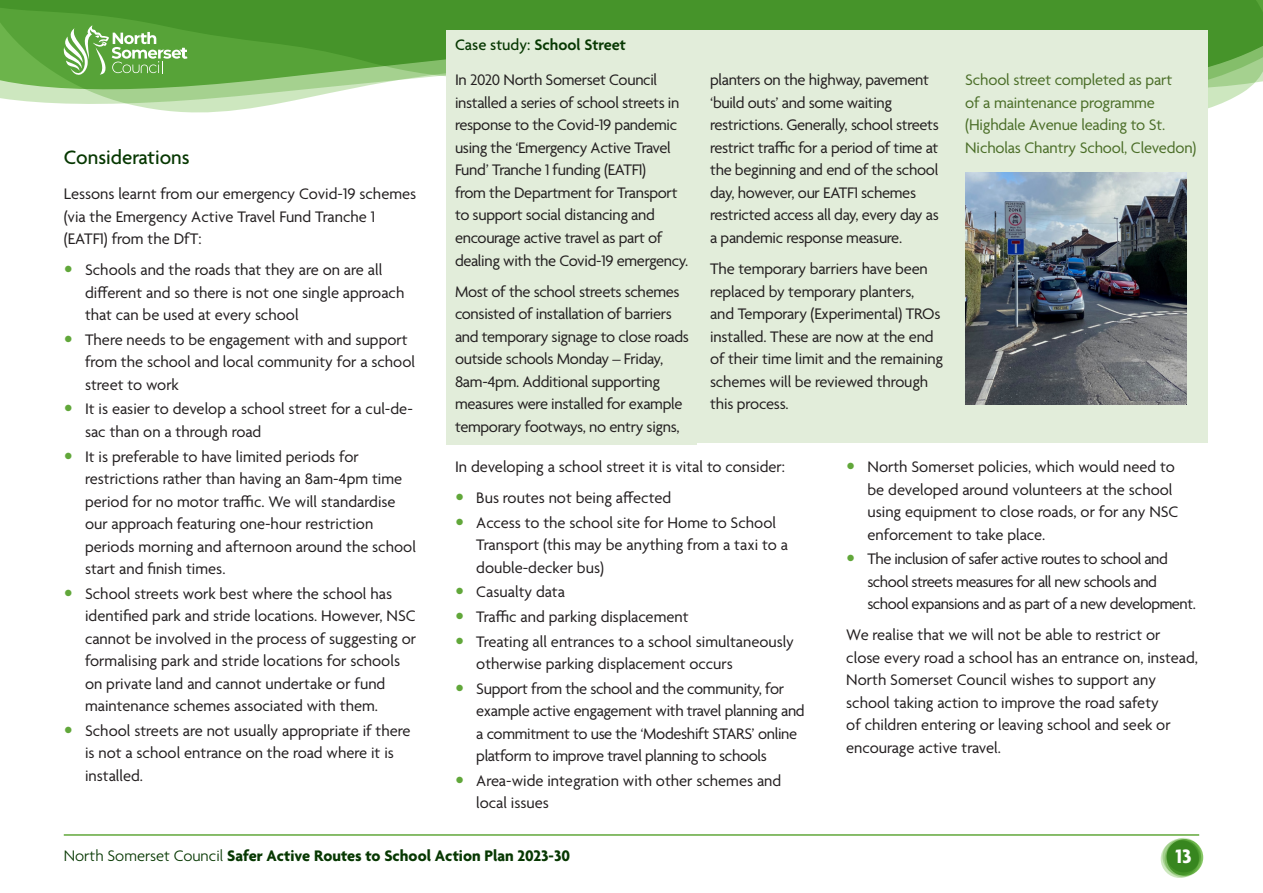
<style>
.page{position:relative;width:1263px;height:893px;background:#fff}
.page>*{position:absolute;margin:0;border:0;box-sizing:border-box;transform-origin:0 0}
.t1{font:500 21px "Agenda";color:#073802}
.t2{font:700 21px "Agenda";color:#fff}
.Case_Study_text{font:16.5px/22.5px "Agenda";letter-spacing:-.01em;color:#231f20}
.Text__P{font:16.5px/22.5px "Agenda";color:#231f20}
.Case_Study_text-2{font:16.5px/22.5px "Agenda";letter-spacing:-.03em;color:#231f20}
.Case_Study_text-3{font:16.5px/22.5px "Agenda";letter-spacing:-.01em;color:#4b6e28}
.t3{font:700 16.5px "Agenda";color:#073802}
.Case_Study_heading{font:600 16.5px "Agenda";color:#073802}
.s1{font-weight:500}
.s2{font-weight:300}
</style>
<div class="page">
<svg style="left:1161px;top:838px;width:42px;height:40px"></svg>
<div style="left:1164px;top:840px;width:37px;height:37px;background:#b0d79c;border-radius:50%"></div>
<svg style="left:1166px;top:839px;width:37px;height:37px"></svg>
<svg style="left:1162px;top:838px;width:37px;height:37px"></svg>
<svg style="left:1161px;top:840px;width:38px;height:38px"></svg>
<svg style="left:0;top:0;width:1263px;height:113px;background:#6bab53"></svg>
<svg style="left:58px;top:26px;width:129px;height:54px;background:#78b55f"></svg>
<hr style="left:64px;top:834px;width:1135px;height:2px;background:#61a73a">
<div style="left:446px;top:30px;width:762px;height:412px;background:#e2edda"></div>
<div style="left:446px;top:276px;width:251px;height:169px;background:#e2edda"></div>
<img style="left:965px;top:173px;width:221px;height:231px">
<h4 class="t1" style="left:64px;top:146px;width:127px">Considerations</h4>
<p class="Text__P" style="left:64px;top:184px;width:354px">Lessons learnt from our emergency Covid-19 schemes (via the Emergency Active Travel Fund Tranche 1 (EATF1) from the DfT:</p>
<p class="Case_Study_text" style="left:85px;top:260px;width:321px">Schools and the roads that they are on are all different and so there is not one single approach that can be used at every school</p>
<p class="Case_Study_text" style="left:85px;top:329px;width:332px">There needs to be engagement with and support from the school and local community for a school street to work</p>
<p class="Case_Study_text" style="left:85px;top:399px;width:329px">It is easier to develop a school street for a cul-de&shy;sac than on a through road</p>
<p class="Case_Study_text" style="left:85px;top:446px;width:332px">It is preferable to have limited periods for restrictions rather than having an 8am-4pm time period for no motor traffic. We will standardise our approach featuring one-hour restriction periods morning and afternoon around the school start and finish times.</p>
<p class="Case_Study_text" style="left:85px;top:583px;width:333px">School streets work best where the school has identified park and stride locations. However, NSC cannot be involved in the process of suggesting or formalising park and stride locations for schools on private land and cannot undertake or fund maintenance schemes associated with them.</p>
<p class="Case_Study_text" style="left:85px;top:720px;width:327px">School streets are not usually appropriate if there is not a school entrance on the road where it is installed.</p>
<p class="Case_Study_heading" style="left:455px;top:36px;width:172px"><span class="s1">Case study:</span> School Street</p>
<p class="Case_Study_text" style="left:455px;top:70px;width:235px">In 2020 North Somerset Council installed a series of school streets in response to the Covid-19 pandemic using the ‘Emergency Active Travel Fund’ Tranche 1 funding (EATF1)<br>from the Department for Transport to support social distancing and encourage active travel as part of dealing with the Covid-19 emergency.</p>
<p class="Case_Study_text" style="left:455px;top:281px;width:235px">Most of the school streets schemes consisted of installation of barriers and temporary signage to close roads outside schools Monday – Friday, 8am-4pm. Additional supporting measures were installed for example temporary footways, no entry signs,</p>
<p class="Case_Study_text" style="left:710px;top:70px;width:230px">planters on the highway, pavement ‘build outs’ and some waiting restrictions. Generally, school streets restrict traffic for a period of time at the beginning and end of the school day, however, our EATF1 schemes restricted access all day, every day as a pandemic response measure.</p>
<p class="Case_Study_text" style="left:710px;top:258px;width:234px">The temporary barriers have been replaced by temporary planters,<br>and Temporary (Experimental) TROs installed. These are now at the end of their time limit and the remaining schemes will be reviewed through this process.</p>
<p class="Case_Study_text-3" style="left:965px;top:70px;width:233px">School street completed as part<br>of a maintenance programme (Highdale Avenue leading to St.<br>Nicholas Chantry School, Clevedon)</p>
<p class="Text__P" style="left:455px;top:457px;width:332px">In developing a school street it is vital to consider:</p>
<p class="Case_Study_text" style="left:476px;top:488px;width:197px">Bus routes not being affected</p>
<p class="Case_Study_text" style="left:476px;top:512px;width:313px">Access to the school site for Home to School<br>Transport (this may be anything from a taxi to a double-decker bus)</p>
<p class="Case_Study_text" style="left:476px;top:582px;width:90px">Casualty data</p>
<p class="Case_Study_text" style="left:476px;top:606px;width:214px">Traffic and parking displacement</p>
<p class="Case_Study_text" style="left:476px;top:631px;width:319px">Treating all entrances to a school simultaneously otherwise parking displacement occurs</p>
<p class="Case_Study_text" style="left:476px;top:678px;width:330px">Support from the school and the community, for example active engagement with travel planning and a commitment to use the ‘Modeshift STARS’ online platform to improve travel planning to schools</p>
<p class="Case_Study_text" style="left:476px;top:770px;width:307px">Area-wide integration with other schemes and local issues</p>
<p class="Case_Study_text" style="left:867px;top:457px;width:313px">North Somerset policies, which would need to be developed around volunteers at the school using equipment to close roads, or for any NSC enforcement to take place.</p>
<p class="Case_Study_text-2" style="left:867px;top:549px;width:330px">The inclusion of safer active routes to school and school streets measures for all new schools and school expansions and as part of a new development.</p>
<p class="Text__P" style="left:846px;top:625px;width:353px">We realise that we will not be able to restrict or close every road a school has an entrance on, instead, North Somerset Council wishes to support any school taking action to improve the road safety<br>of children entering or leaving school and seek or encourage active travel.</p>
<p class="t3" style="left:64px;top:847px;width:508px"><span class="s2">North Somerset Council</span> Safer Active Routes to School Action Plan 2023-30</p>
<p class="t2" style="left:1175px;top:845px;width:18px">13</p>
</div>
